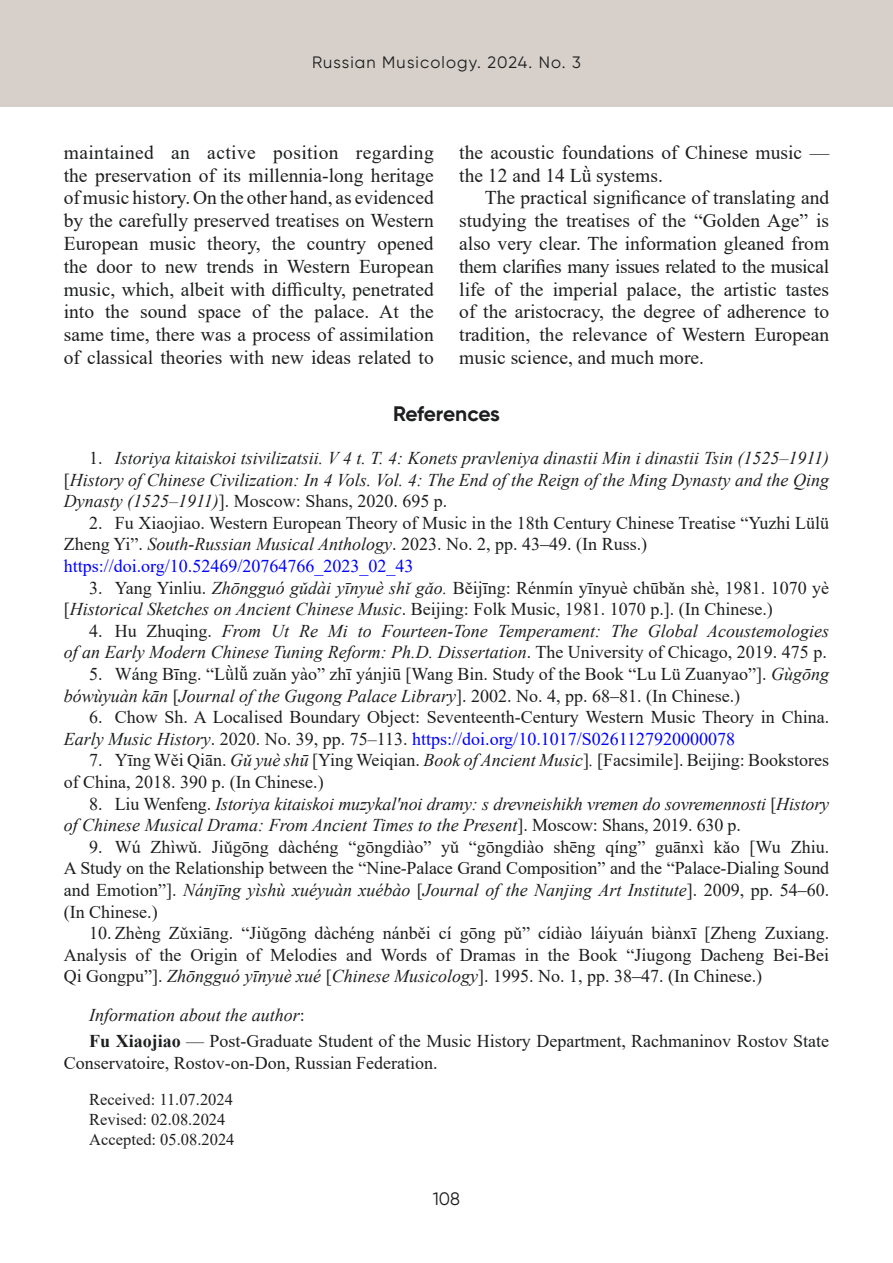
<style>
.page{position:relative;width:893px;height:1263px;background:#fff}
.page>*{position:absolute;margin:0;border:0;box-sizing:border-box;transform-origin:0 0}
.t1{font:700 21px "Gilroy";letter-spacing:-.015em;color:#1d1e1f}
.t2{font:19.5px/22.8px "Times New Roman";color:#1d1e1f;text-align:justify}
.t3{font:18px/21.6px "Times New Roman";color:#1d1e1f}
.t4{font:italic 18px/21.6px "Times New Roman";color:#1d1e1f;text-align:justify}
.t5{font:18px "Times New Roman PS Italic MT2";color:#1d1e1f}
.t6{font:18px "Times New Roman PSMT2";color:#1d1e1f}
.t7{font:18px "Gilroy";color:#1d1e1f}
.t8{font:16.5px/19.8px "Times New Roman";color:#1d1e1f}
.t9{font:16.5px "Gilroy";letter-spacing:.07em;color:#1d1e1f}
.s1{font-family:"Times New Roman PSMT2";font-style:normal}
.s2{font-style:normal}
.s3{font-style:italic}
.s4{color:#00f}
.s5{font-family:"Times New Roman PS Italic MT2"}
.s6{font-family:"Times New Roman"}
.s7{font-family:"Times New Roman PSMT2"}
.s8{font-family:"Times New Roman PS Bold MT2"}
</style>
<div class="page">
<div style="left:0;top:0;width:893px;height:107px;background:#d7d0ca"></div>
<p class="t9" style="left:312px;top:53px;width:270px">Russian Musicology. 2024. No. 3</p>
<p class="t2" style="left:64px;top:140px;width:371px">maintained an active position regarding the preservation of its millennia-long heritage of music history. On the other hand, as evidenced by the carefully preserved treatises on Western European music theory, the country opened the door to new trends in Western European music, which, albeit with difficulty, penetrated into the sound space of the palace. At the same time, there was a process of assimilation of classical theories with new ideas related to</p>
<p class="t2" style="left:459px;top:140px;width:371px">the acoustic foundations of Chinese music — the 12 and 14 Lǜ systems.</p>
<p class="t2" style="left:459px;top:186px;width:371px;text-indent:26px">The practical significance of translating and studying the treatises of the “Golden Age” is also very clear. The information gleaned from them clarifies many issues related to the musical life of the imperial palace, the artistic tastes of the aristocracy, the degree of adherence to tradition, the relevance of Western European music science, and much more.</p>
<p class="t1" style="left:393px;top:400px;width:108px">References</p>
<p class="t4" style="left:64px;top:447px;width:767px;text-indent:26px"><span class="s1">1.</span> Istoriya kitaiskoi tsivilizatsii. V 4 t. T. 4: Konets pravleniya dinastii Min i dinastii Tsin (1525–1911) <span class="s2">[</span>History of Chinese Civilization: In 4 Vols. Vol. 4: The End of the Reign of the Ming Dynasty and the Qing Dynasty (1525–1911)<span class="s2">]. Moscow: Shans, 2020. 695 p.</span></p>
<p class="t3" style="left:64px;top:511px;width:767px;text-indent:26px">2. Fu Xiaojiao. Western European Theory of Music in the 18th Century Chinese Treatise “Yuzhi Lülü<br>Zheng Yi”. <span class="s3">South-Russian Musical Anthology</span>. 2023. No. 2, pp. 43‒49. (In Russ.) <span class="s4">https://doi.org/10.52469/20764766_2023_02_43</span></p>
<p class="t3" style="left:64px;top:576px;width:767px;text-indent:26px">3. Yang Yinliu. <span class="s5">Zhōngguó gǔdài yīnyuè shǐ gǎo.</span> Běijīng: Rénmín yīnyuè chūbǎn shè, 1981. 1070 yè [<span class="s3">Historical Sketches on Ancient Chinese Music</span>. Beijing: Folk Music, 1981. 1070 p.]. (In Chinese.)</p>
<p class="t4" style="left:64px;top:619px;width:767px;text-align:right"><span class="s2">4. Hu Zhuqing.</span> From Ut Re Mi to Fourteen-Tone Temperament: The Global Acoustemologies<br>of an Early Modern Chinese Tuning Reform: Ph.D. Dissertation<span class="s2">. The University of Chicago, 2019. 475 p.</span></p>
<p class="t3" style="left:64px;top:663px;width:767px;text-indent:26px">5. Wáng Bīng. “Lǜlǚ zuǎn yào” zhī yánjiū [Wang Bin. Study of the Book “Lu Lü Zuanyao”]. <span class="s5">Gùgōng bówùyuàn kān</span> [<span class="s3">Journal of the Gugong Palace Library</span>]. 2002. No. 4, pp. 68‒81. (In Chinese.)</p>
<p class="t3" style="left:64px;top:706px;width:767px;text-indent:26px">6. Chow Sh. A Localised Boundary Object: Seventeenth-Century Western Music Theory in China.<br><span class="s3">Early Music History</span>. 2020. No. 39, pp. 75–113. <span class="s4">https://doi.org/10.1017/S0261127920000078</span></p>
<p class="t3" style="left:64px;top:749px;width:767px;text-indent:26px">7. Yīng Wěi Qiān. <span class="s5">Gǔ yuè shū</span> [Ying Weiqian. <span class="s3">Book of Ancient Music</span>]<span class="s3">.</span> [Facsimile]. Beijing: Bookstores of China, 2018. 390 p. (In Chinese.)</p>
<p class="t4" style="left:64px;top:792px;width:767px;text-indent:26px"><span class="s2">8. Liu Wenfeng.</span> Istoriya kitaiskoi muzykal'noi dramy: s drevneishikh vremen do sovremennosti <span class="s2">[</span>History of Chinese Musical Drama: From Ancient Times to the Present<span class="s2">]. Moscow: Shans, 2019. 630 p.</span></p>
<p class="t3" style="left:64px;top:835px;width:767px;text-align:right">9. Wú Zhìwǔ. Jiǔgōng dàchéng “gōngdiào” yǔ “gōngdiào shēng qíng” guānxì kǎo [Wu Zhiu.<br>A Study on the Relationship between the “Nine-Palace Grand Composition” and the “Palace-Dialing Sound</p>
<p class="t5" style="left:64px;top:878px;width:767px"><span class="s6">and Emotion”].</span> Nánjīng yìshù xuéyuàn xuébào <span class="s6">[</span>Journal of the Nanjing Art Institute<span class="s6">]. 2009, pp. 54‒60.</span></p>
<p class="t6" style="left:64px;top:899px;width:95px">(In Chinese.)</p>
<p class="t3" style="left:64px;top:922px;width:767px;text-align:justify;text-indent:26px">10. Zhèng Zǔxiāng. “Jiǔgōng dàchéng nánběi cí gōng pǔ” cídiào láiyuán biànxī [Zheng Zuxiang.<br>Analysis of the Origin of Melodies and Words of Dramas in the Book “Jiugong Dacheng Bei-Bei Qi Gongpu”]. <span class="s5">Zhōngguó yīnyuè xué</span> [<span class="s3">Chinese Musicology</span>]. 1995. No. 1, pp. 38‒47. (In Chinese.)</p>
<p class="t3" style="left:89px;top:1001px;width:741px;line-height:25.8px"><span class="s3">Information about the author</span><span class="s7">:<br></span><span class="s8">Fu Xiaojiao</span> — Post-Graduate Student of the Music History Department, Rachmaninov Rostov State</p>
<p class="t3" style="left:64px;top:1051px;width:375px">Conservatoire, Rostov-on-Don, Russian Federation.</p>
<p class="t8" style="left:89px;top:1089px;width:147px">Received: 11.07.2024<br>Revised: 02.08.2024<br>Accepted: 05.08.2024</p>
<p class="t7" style="left:433px;top:1188px;width:29px">108</p>
</div>
